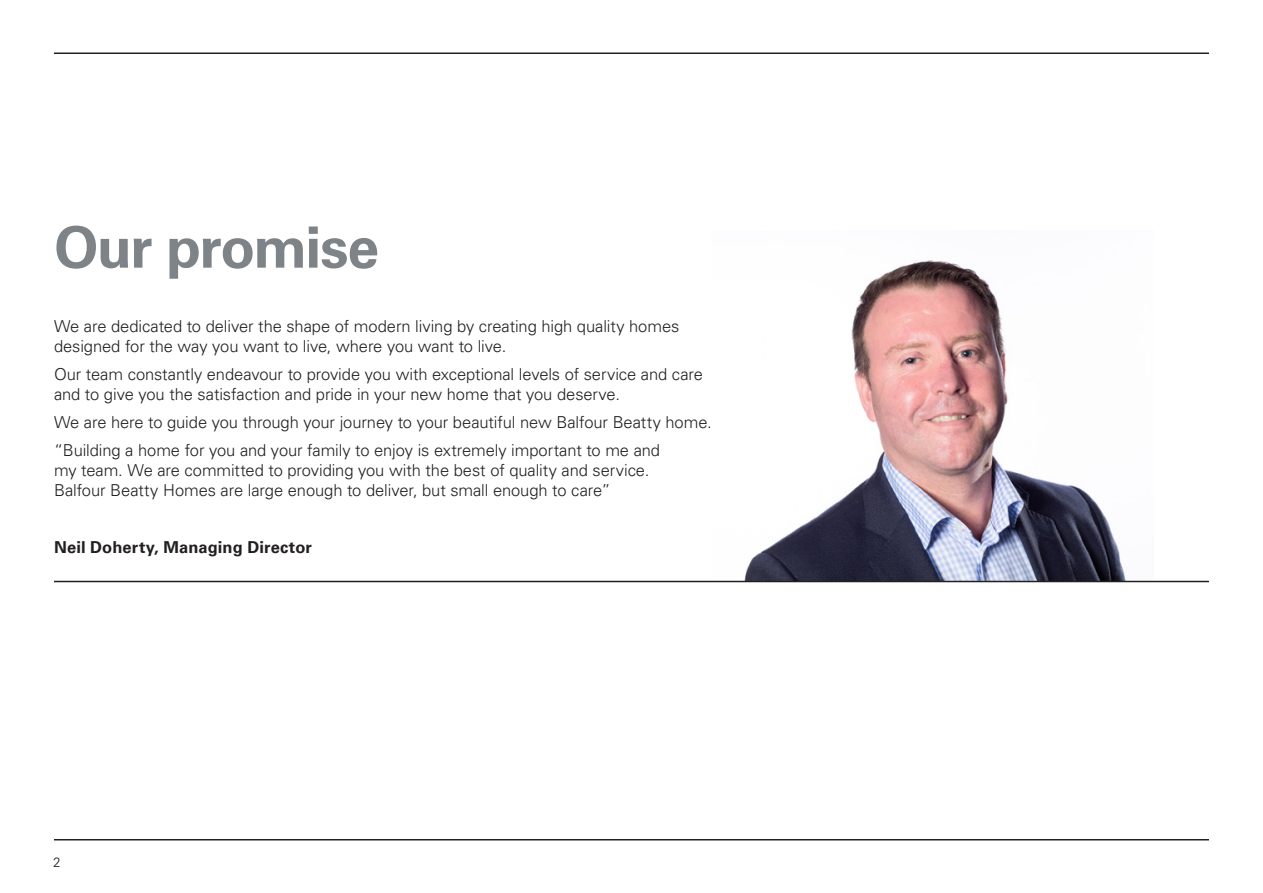
<style>
.page{position:relative;width:1263px;height:893px;background:#fff}
.page>*{position:absolute;margin:0;border:0;box-sizing:border-box;transform-origin:0 0}
.Main_Heading{font:700 57px "Univers LT Pro 65";letter-spacing:-.025em;color:#7e8387}
.Body_Text{font:300 16.5px/19.8px "Univers LT Pro 45";letter-spacing:-.005em;color:#231f20}
.Body_Text-2{font:700 16.5px "Univers LT Pro 65";letter-spacing:.005em;color:#231f20}
.t1{font:300 13.5px "Univers LT Pro 45";color:#231f20}
</style>
<div class="page">
<hr style="left:54px;top:839px;width:1155px;height:1px;background:#231f20">
<img style="left:712px;top:260px;width:441px;height:321px">
<hr style="left:54px;top:52px;width:1155px;height:2px;background:#231f20">
<hr style="left:54px;top:581px;width:1155px;height:1px;background:#231f20">
<p class="Main_Heading" style="left:54px;top:207px;width:327px">Our promise</p>
<p class="Body_Text" style="left:54px;top:316px;width:627px">We are dedicated to deliver the shape of modern living by creating high quality homes designed for the way you want to live, where you want to live.</p>
<p class="Body_Text" style="left:54px;top:364px;width:650px">Our team constantly endeavour to provide you with exceptional levels of service and care and to give you the satisfaction and pride in your new home that you deserve.</p>
<p class="Body_Text" style="left:54px;top:412px;width:659px">We are here to guide you through your journey to your beautiful new Balfour Beatty home.</p>
<p class="Body_Text" style="left:54px;top:440px;width:608px">“Building a home for you and your family to enjoy is extremely important to me and my team. We are committed to providing you with the best of quality and service.<br>Balfour Beatty Homes are large enough to deliver, but small enough to care”</p>
<p class="Body_Text-2" style="left:54px;top:535px;width:259px">Neil Doherty, Managing Director</p>
<p class="t1" style="left:53px;top:854px;width:9px">2</p>
</div>
